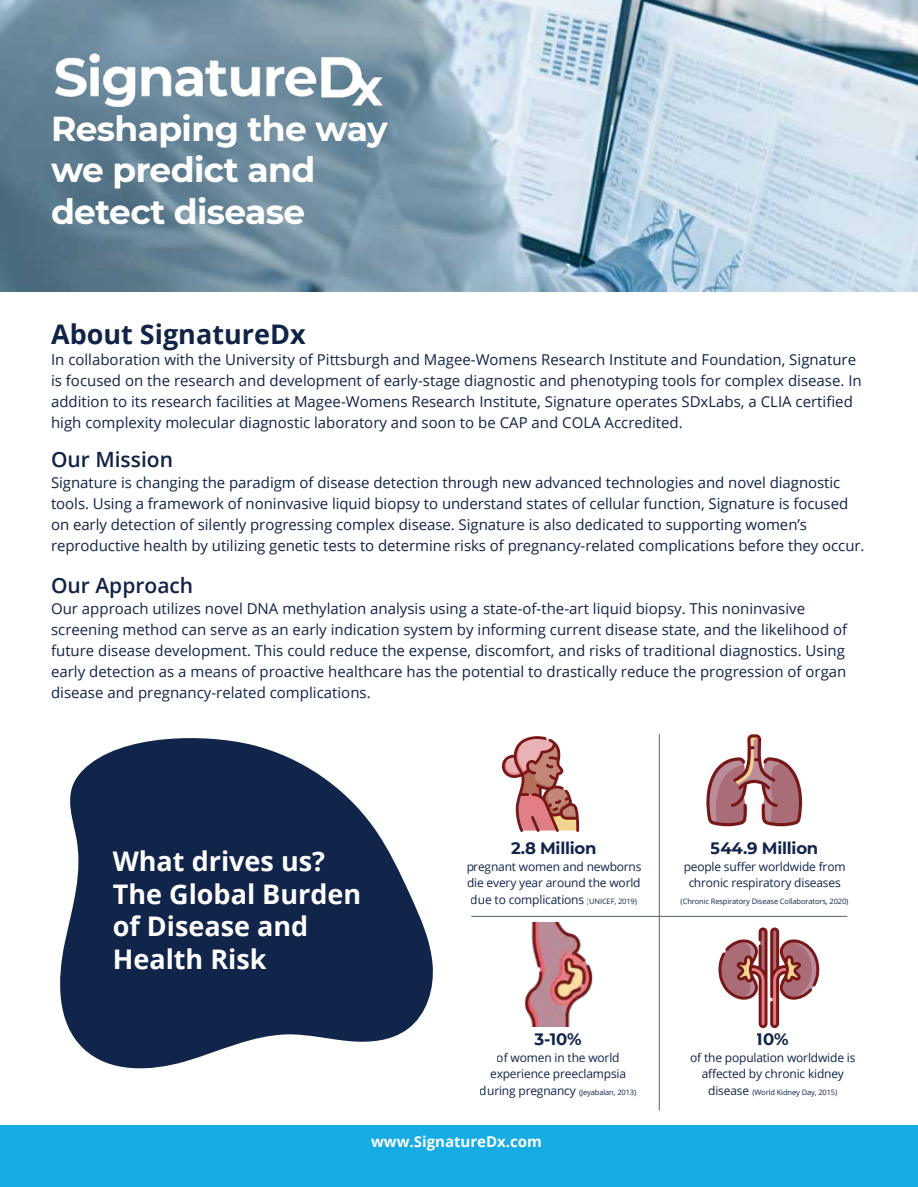
<style>
.page{position:relative;width:918px;height:1187px;background:#fff}
.page>*{position:absolute;margin:0;border:0;box-sizing:border-box;transform-origin:0 0}
.t1{font:700 34.5px/41.4px "Montserrat";letter-spacing:-.02em;color:#fff}
.t2{font:700 27px/32.4px "Open Sans";color:#fff}
.t3{font:700 27px "Open Sans";color:#112346}
.t4{font:600 21px "Open Sans";color:#112346}
.t5{font:700 16.5px "Montserrat";letter-spacing:-.015em;color:#112449}
.t6{font:15px/21px "Open Sans";color:#112346}
.t7{font:700 15px "Open Sans";color:#fff}
.t8{font:12px/16.5px "Open Sans";letter-spacing:-.015em;color:#112449;text-align:center}
.t9{font:7.5px "Open Sans";letter-spacing:-.015em;color:#112449}
.s1{font-size:7.5px}
.s2{font-size:12px}
</style>
<div class="page">
<svg style="left:502px;top:736px;width:77px;height:96px"></svg>
<svg style="left:706px;top:734px;width:96px;height:92px"></svg>
<hr style="left:659px;top:734px;width:1px;height:376px;background:#4f646f">
<svg style="left:718px;top:927px;width:101px;height:101px"></svg>
<img style="left:524px;top:922px;width:69px;height:104px">
<img style="left:0;top:0;width:918px;height:292px">
<img style="left:56px;top:53px;width:326px;height:54px">
<svg style="left:60px;top:738px;width:373px;height:330px;fill:#112449"></svg>
<hr style="left:471px;top:916px;width:376px;height:1px;background:#4f646f">
<div style="left:0;top:1125px;width:918px;height:61px;background:#16ace3"></div>
<h1 class="t1" style="left:51px;top:106px;width:338px">Reshaping the way we predict and detect disease</h1>
<h2 class="t3" style="left:51px;top:315px;width:256px">About SignatureDx</h2>
<p class="t6" style="left:51px;top:348px;width:812px">In collaboration with the University of Pittsburgh and Magee-Womens Research Institute and Foundation, Signature is focused on the research and development of early-stage diagnostic and phenotyping tools for complex disease. In addition to its research facilities at Magee-Womens Research Institute, Signature operates SDxLabs, a CLIA certified high complexity molecular diagnostic laboratory and soon to be CAP and COLA Accredited.</p>
<h3 class="t4" style="left:51px;top:445px;width:124px">Our Mission</h3>
<p class="t6" style="left:51px;top:471px;width:815px">Signature is changing the paradigm of disease detection through new advanced technologies and novel diagnostic tools. Using a framework of noninvasive liquid biopsy to understand states of cellular function, Signature is focused on early detection of silently progressing complex disease. Signature is also dedicated to supporting women’s reproductive health by utilizing genetic tests to determine risks of pregnancy-related complications before they occur.</p>
<h3 class="t4" style="left:51px;top:571px;width:144px">Our Approach</h3>
<p class="t6" style="left:51px;top:597px;width:798px">Our approach utilizes novel DNA methylation analysis using a state-of-the-art liquid biopsy. This noninvasive screening method can serve as an early indication system by informing current disease state, and the likelihood of future disease development. This could reduce the expense, discomfort, and risks of traditional diagnostics. Using early detection as a means of proactive healthcare has the potential to drastically reduce the progression of organ disease and pregnancy-related complications.</p>
<h2 class="t2" style="left:113px;top:844px;width:250px">What drives us?<br>The Global Burden of Disease and<br>Health Risk</h2>
<p class="t5" style="left:511px;top:836px;width:87px">2.8 Million</p>
<p class="t8" style="left:466px;top:857px;width:177px">pregnant women and newborns die every year around the world due to complications <span class="s1">(UNICEF, 2019)</span></p>
<p class="t5" style="left:535px;top:1027px;width:49px">3-10%</p>
<p class="t8" style="left:490px;top:1048px;width:138px">of women in the world experience preeclampsia</p>
<p class="t9" style="left:480px;top:1086px;width:158px"><span class="s2">during pregnancy</span> (Jeyabalan, 2013)</p>
<p class="t7" style="left:371px;top:1130px;width:172px">www.SignatureDx.com</p>
<p class="t5" style="left:711px;top:836px;width:109px">544.9 Million</p>
<p class="t8" style="left:684px;top:857px;width:164px">people suffer worldwide from chronic respiratory diseases</p>
<p class="t9" style="left:681px;top:895px;width:169px">(Chronic Respiratory Disease Collaborators, 2020)</p>
<p class="t5" style="left:757px;top:1027px;width:33px">10%</p>
<p class="t8" style="left:690px;top:1048px;width:167px">of the population worldwide is affected by chronic kidney</p>
<p class="t9" style="left:708px;top:1086px;width:131px"><span class="s2">disease</span> (World Kidney Day, 2015)</p>
</div>
